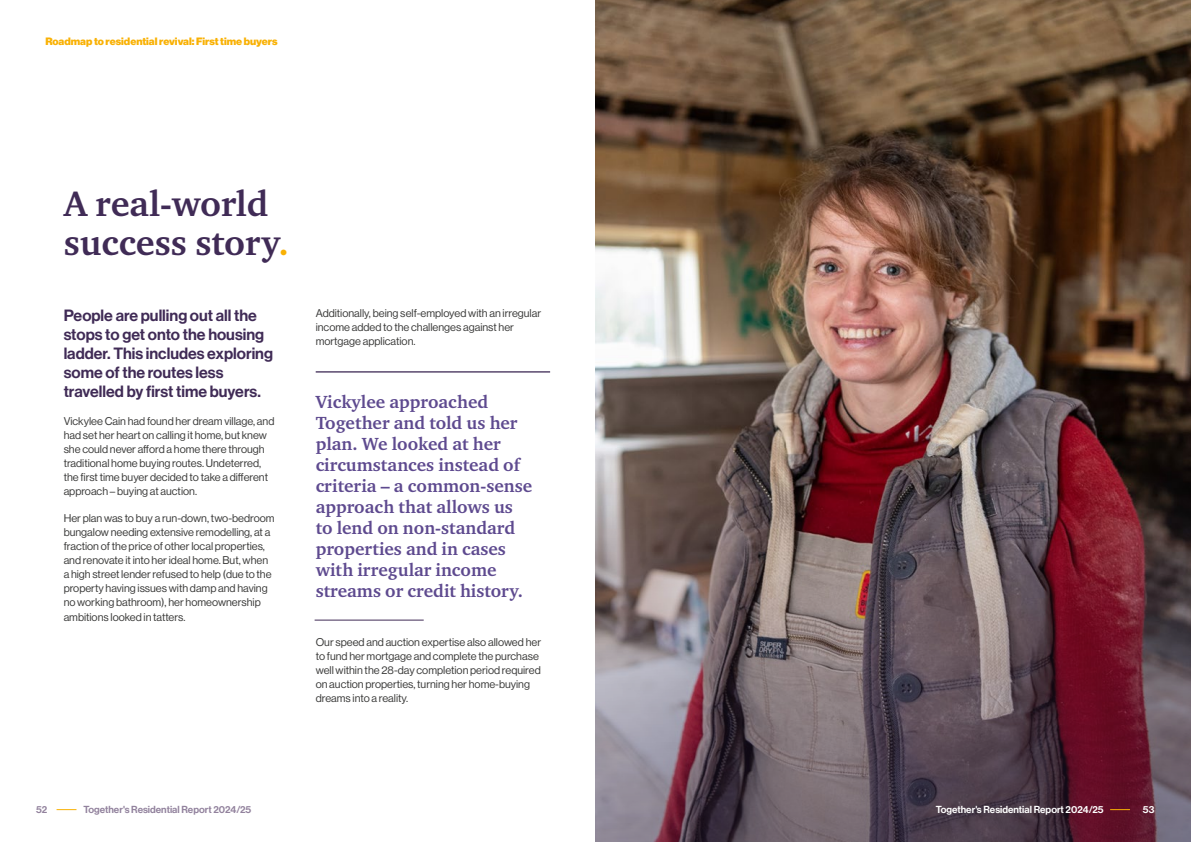
<style>
.page{position:relative;width:1191px;height:842px;background:#fff}
.page>*{position:absolute;margin:0;border:0;box-sizing:border-box;transform-origin:0 0}
.t1{font:700 36px/39px "Charter ITC Pro";color:#402b56}
.t2{font:700 18px/21.1px "Charter ITC Pro";color:#5e4a8f}
.t3{font:16px/19.1px "N Haas Grotesk DS Pro 65 Md";color:#402b56}
.t4{font:11px/14px "N Haas Grotesk DS Pro 55 Rg";color:#3c3c3b}
.t5{font:10.4px "N Haas Grotesk DS Pro 95 Blk";color:#f9b104}
.t6{font:10px "N Haas Grotesk DS Pro 65 Md";color:#92829d}
.t7{font:10px "N Haas Grotesk DS Pro 65 Md";color:#fff}
.s1{color:#f9b104}
</style>
<div class="page">
<hr style="left:316px;top:371px;width:234px;height:2px;background:#402b56">
<hr style="left:314px;top:620px;width:110px;height:1px;background:#402b56">
<img style="left:595px;top:0;width:596px;height:473px">
<svg style="left:595px;top:473px;width:596px;height:369px;background:#6c515a"></svg>
<svg style="left:1110px;top:809px;width:20px;height:1px"></svg>
<svg style="left:57px;top:809px;width:19px;height:1px"></svg>
<p class="t5" style="left:45px;top:36px;width:234px">Roadmap to residential revival: First time buyers</p>
<h1 class="t1" style="left:64px;top:184px;width:226px">A real-world success story<span class="s1">.</span></h1>
<h3 class="t3" style="left:64px;top:306px;width:211px">People are pulling out all the stops to get onto the housing ladder. This includes exploring some of the routes less travelled by first time buyers.</h3>
<p class="t4" style="left:64px;top:414px;width:212px">Vickylee Cain had found her dream village, and had set her heart on calling it home, but knew she could never afford a home there through traditional home buying routes. Undeterred, the first time buyer decided to take a different approach – buying at auction.</p>
<p class="t4" style="left:64px;top:512px;width:212px">Her plan was to buy a run-down, two-bedroom bungalow needing extensive remodelling, at a fraction of the price of other local properties, and renovate it into her ideal home. But, when a high street lender refused to help (due to the property having issues with damp and having no working bathroom), her homeownership ambitions looked in tatters.</p>
<p class="t4" style="left:316px;top:306px;width:227px">Additionally, being self-employed with an irregular income added to the challenges against her mortgage application.</p>
<p class="t2" style="left:316px;top:391px;width:218px">Vickylee approached<br>Together and told us her plan. We looked at her circumstances instead of criteria – a common-sense approach that allows us to lend on non-standard properties and in cases with irregular income streams or credit history.</p>
<p class="t4" style="left:316px;top:635px;width:227px">Our speed and auction expertise also allowed her to fund her mortgage and complete the purchase well within the 28-day completion period required on auction properties, turning her home-buying dreams into a reality.</p>
<p class="t6" style="left:36px;top:803px;width:13px">52</p>
<p class="t6" style="left:83px;top:804px;width:169px">Together's Residential Report 2024/25</p>
<p class="t7" style="left:935px;top:804px;width:169px">Together's Residential Report 2024/25</p>
<p class="t7" style="left:1143px;top:803px;width:13px">53</p>
</div>
